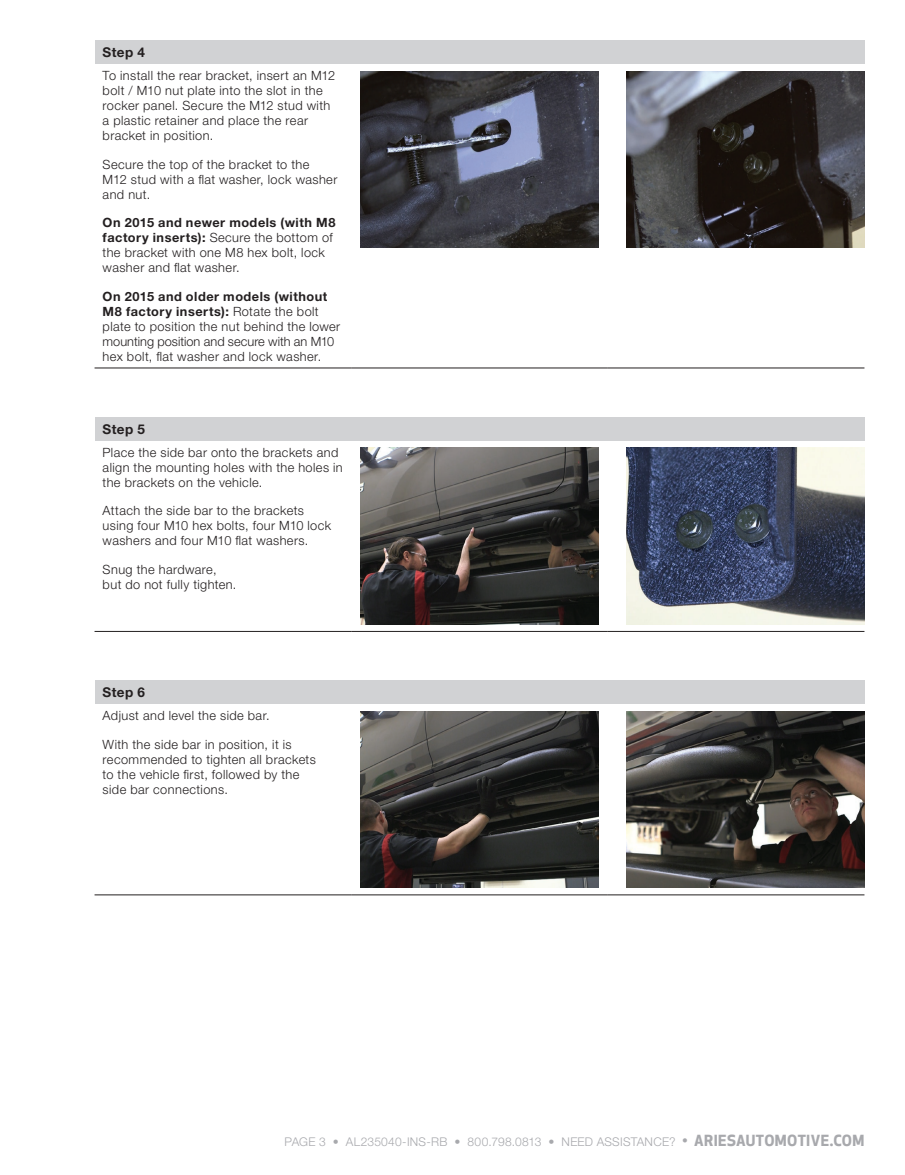
<style>
.page{position:relative;width:905px;height:1175px;background:#fff}
.page>*{position:absolute;margin:0;border:0;box-sizing:border-box;transform-origin:0 0}
.t1{font:700 13.5px "Helvetica Neue LT Std";letter-spacing:.03em;color:#231f20}
.t2{font:300 12.75px/15px "Helvetica Neue LT Std";letter-spacing:.03em;color:#231f20}
.t3{font:300 12px "Helvetica Neue LT Std";letter-spacing:.02em;color:#a8a9ad}
.s1{font-weight:700}
.s2{font-family:"Apex New";font-weight:500;font-size:15px}
.s3{font-family:"Apex New";font-weight:700;font-size:15px}
</style>
<div class="page">
<div style="left:94px;top:40px;width:770px;height:24px;background:#d1d2d4"></div>
<hr style="left:94px;top:367px;width:257px;height:1px;background:#231f20">
<hr style="left:351px;top:367px;width:257px;height:1px;background:#231f20">
<hr style="left:608px;top:367px;width:256px;height:1px;background:#231f20">
<img style="left:360px;top:71px;width:239px;height:177px">
<img style="left:626px;top:71px;width:238px;height:177px">
<div style="left:94px;top:417px;width:770px;height:23px;background:#d1d2d4"></div>
<hr style="left:94px;top:631px;width:257px;height:1px;background:#231f20">
<hr style="left:351px;top:631px;width:257px;height:1px;background:#231f20">
<hr style="left:608px;top:631px;width:256px;height:1px;background:#231f20">
<img style="left:360px;top:447px;width:239px;height:177px">
<img style="left:626px;top:447px;width:238px;height:177px">
<div style="left:94px;top:680px;width:770px;height:24px;background:#d1d2d4"></div>
<hr style="left:94px;top:894px;width:257px;height:1px;background:#231f20">
<hr style="left:351px;top:894px;width:257px;height:1px;background:#231f20">
<hr style="left:608px;top:894px;width:256px;height:1px;background:#231f20">
<img style="left:360px;top:711px;width:239px;height:176px">
<img style="left:626px;top:711px;width:238px;height:176px">
<p class="t1" style="left:103px;top:44px;width:44px">Step 4</p>
<p class="t2" style="left:103px;top:68px;width:234px">To install the rear bracket, insert an M12 bolt / M10 nut plate into the slot in the rocker panel. Secure the M12 stud with a plastic retainer and place the rear bracket in position.</p>
<p class="t2" style="left:103px;top:156px;width:236px">Secure the top of the bracket to the<br>M12 stud with a flat washer, lock washer and nut.</p>
<p class="t2" style="left:103px;top:215px;width:234px"><span class="s1">On 2015 and newer models (with M8 factory inserts):</span> Secure the bottom of the bracket with one M8 hex bolt, lock washer and flat washer.</p>
<p class="t2" style="left:103px;top:288px;width:239px"><span class="s1">On 2015 and older models (without M8 factory inserts):</span> Rotate the bolt plate to position the nut behind the lower mounting position and secure with an M10 hex bolt, flat washer and lock washer.</p>
<p class="t1" style="left:103px;top:420px;width:44px">Step 5</p>
<p class="t2" style="left:103px;top:444px;width:242px">Place the side bar onto the brackets and align the mounting holes with the holes in the brackets on the vehicle.</p>
<p class="t2" style="left:103px;top:503px;width:230px">Attach the side bar to the brackets using four M10 hex bolts, four M10 lock washers and four M10 flat washers.</p>
<p class="t2" style="left:103px;top:561px;width:135px">Snug the hardware, but do not fully tighten.</p>
<p class="t1" style="left:103px;top:684px;width:44px">Step 6</p>
<p class="t2" style="left:103px;top:708px;width:168px">Adjust and level the side bar.</p>
<p class="t2" style="left:103px;top:736px;width:215px">With the side bar in position, it is recommended to tighten all brackets to the vehicle first, followed by the side bar connections.</p>
<p class="t3" style="left:284px;top:1134px;width:581px">PAGE 3 • AL235040-INS-RB • 800.798.0813 • NEED ASSISTANCE? <span class="s2">•</span> <span class="s3">ARIESAUTOMOTIVE.COM</span></p>
</div>
